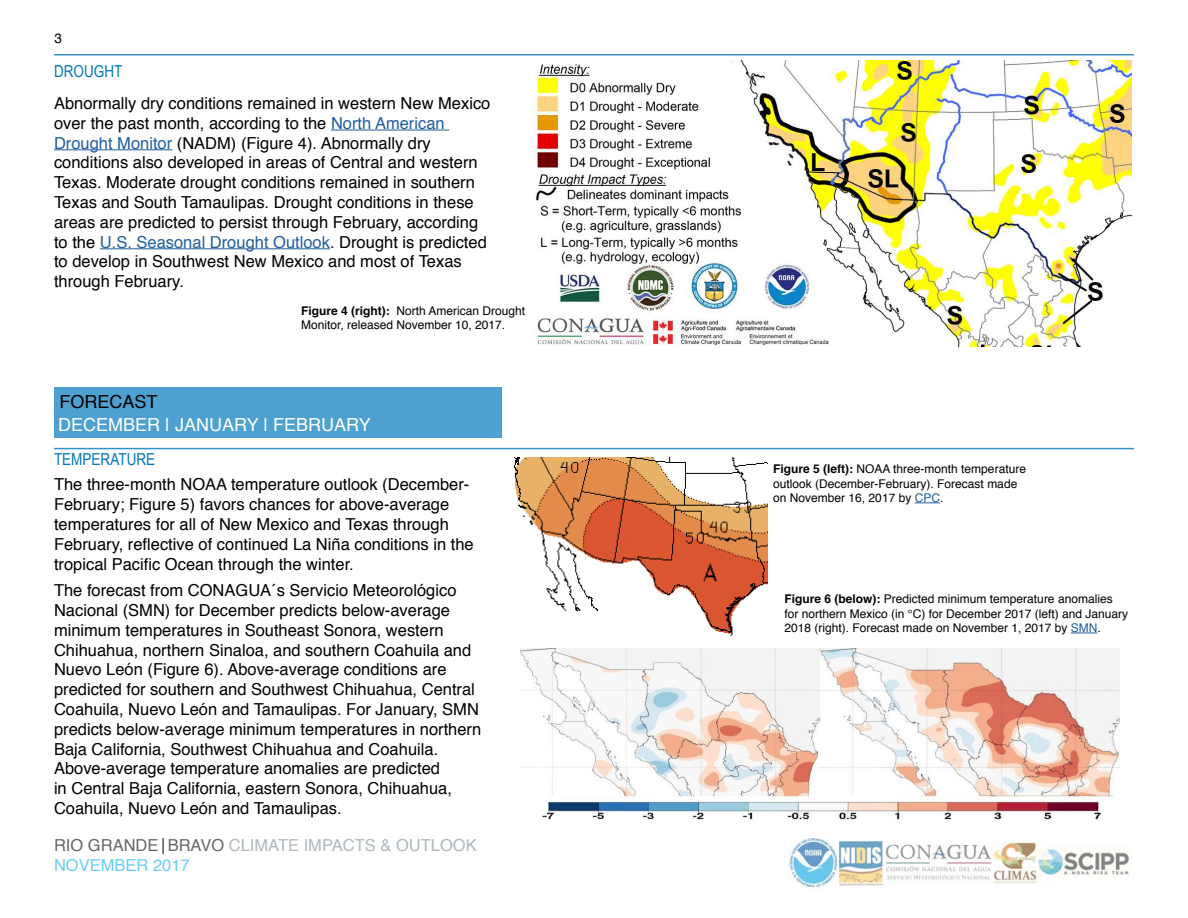
<style>
.page{position:relative;width:1188px;height:918px;background:#fff}
.page>*{position:absolute;margin:0;border:0;box-sizing:border-box;transform-origin:0 0}
.t1{font:18px "Helvetica";color:#fff}
.t2{font:18px "Helvetica";color:#000}
.t3{font:16.5px/19.8px "Helvetica";color:#000}
.t4{font:16.5px/19.8px "Helvetica";color:#788891}
.t5{font:16.5px "Arial Narrow";color:#07b}
.t6{font:13.5px "Helvetica";color:#000}
.t7{font:12px/14.4px "Helvetica";color:#000}
.s1{color:#215e9e}
.s2{font-weight:700}
.s3{color:#000}
.s4{color:#00aeef}
</style>
<div class="page">
<img style="left:789px;top:838px;width:340px;height:52px">
<div style="left:54px;top:387px;width:447px;height:51px;background:#4da0cf"></div>
<hr style="left:54px;top:448px;width:1080px;height:1px;background:#07b">
<svg style="left:915px;top:503px;width:25px;height:1px"></svg>
<img style="left:521px;top:648px;width:599px;height:172px">
<svg style="left:1071px;top:633px;width:26px;height:1px"></svg>
<svg style="left:163px;top:838px;width:1px;height:16px"></svg>
<img style="left:513px;top:458px;width:255px;height:177px">
<hr style="left:54px;top:54px;width:1080px;height:2px;background:#07b">
<hr style="left:331px;top:130px;width:118px;height:1px;background:#215e9e">
<hr style="left:54px;top:149px;width:118px;height:1px;background:#215e9e">
<hr style="left:100px;top:248px;width:230px;height:1px;background:#215e9e">
<img style="left:535px;top:60px;width:596px;height:287px">
<p class="t6" style="left:55px;top:28px;width:9px">3</p>
<p class="t5" style="left:54px;top:59px;width:70px">DROUGHT</p>
<p class="t3" style="left:54px;top:94px;width:438px">Abnormally dry conditions remained in western New Mexico over the past month, according to the <span class="s1">North American Drought Monitor</span> (NADM) (Figure 4). Abnormally dry conditions also developed in areas of Central and western Texas. Moderate drought conditions remained in southern Texas and South Tamaulipas. Drought conditions in these areas are predicted to persist through February, according to the <span class="s1">U.S. Seasonal Drought Outlook</span>. Drought is predicted to develop in Southwest New Mexico and most of Texas through February.</p>
<p class="t7" style="left:301px;top:304px;width:226px"><span class="s2">Figure 4 (right):</span> North American Drought<br>Monitor, released November 10, 2017.</p>
<p class="t2" style="left:60px;top:387px;width:100px">FORECAST</p>
<p class="t1" style="left:58px;top:410px;width:314px">DECEMBER | JANUARY | FEBRUARY</p>
<p class="t5" style="left:54px;top:447px;width:103px">TEMPERATURE</p>
<p class="t3" style="left:54px;top:475px;width:421px">The three-month NOAA temperature outlook (December-February; Figure 5) favors chances for above-average temperatures for all of New Mexico and Texas through February, reflective of continued La Niña conditions in the tropical Pacific Ocean through the winter.</p>
<p class="t3" style="left:54px;top:581px;width:429px">The forecast from CONAGUA´s Servicio Meteorológico Nacional (SMN) for December predicts below-average minimum temperatures in Southeast Sonora, western Chihuahua, northern Sinaloa, and southern Coahuila and Nuevo León (Figure 6). Above-average conditions are predicted for southern and Southwest Chihuahua, Central Coahuila, Nuevo León and Tamaulipas. For January, SMN predicts below-average minimum temperatures in northern Baja California, Southwest Chihuahua and Coahuila.<br>Above-average temperature anomalies are predicted<br>in Central Baja California, eastern Sonora, Chihuahua, Coahuila, Nuevo León and Tamaulipas.</p>
<p class="t4" style="left:54px;top:836px;width:424px"><span class="s3">RIO GRANDE BRAVO</span> CLIMATE IMPACTS &amp; OUTLOOK<br><span class="s4">NOVEMBER 2017</span></p>
<p class="t7" style="left:773px;top:462px;width:254px"><span class="s2">Figure 5 (left):</span> NOAA three-month temperature outlook (December-February). Forecast made on November 16, 2017 by <span class="s1">CPC</span>.</p>
<p class="t7" style="left:785px;top:592px;width:345px"><span class="s2">Figure 6 (below):</span> Predicted minimum temperature anomalies for northern Mexico (in °C) for December 2017 (left) and January<br>2018 (right). Forecast made on November 1, 2017 by <span class="s1">SMN</span>.</p>
</div>
